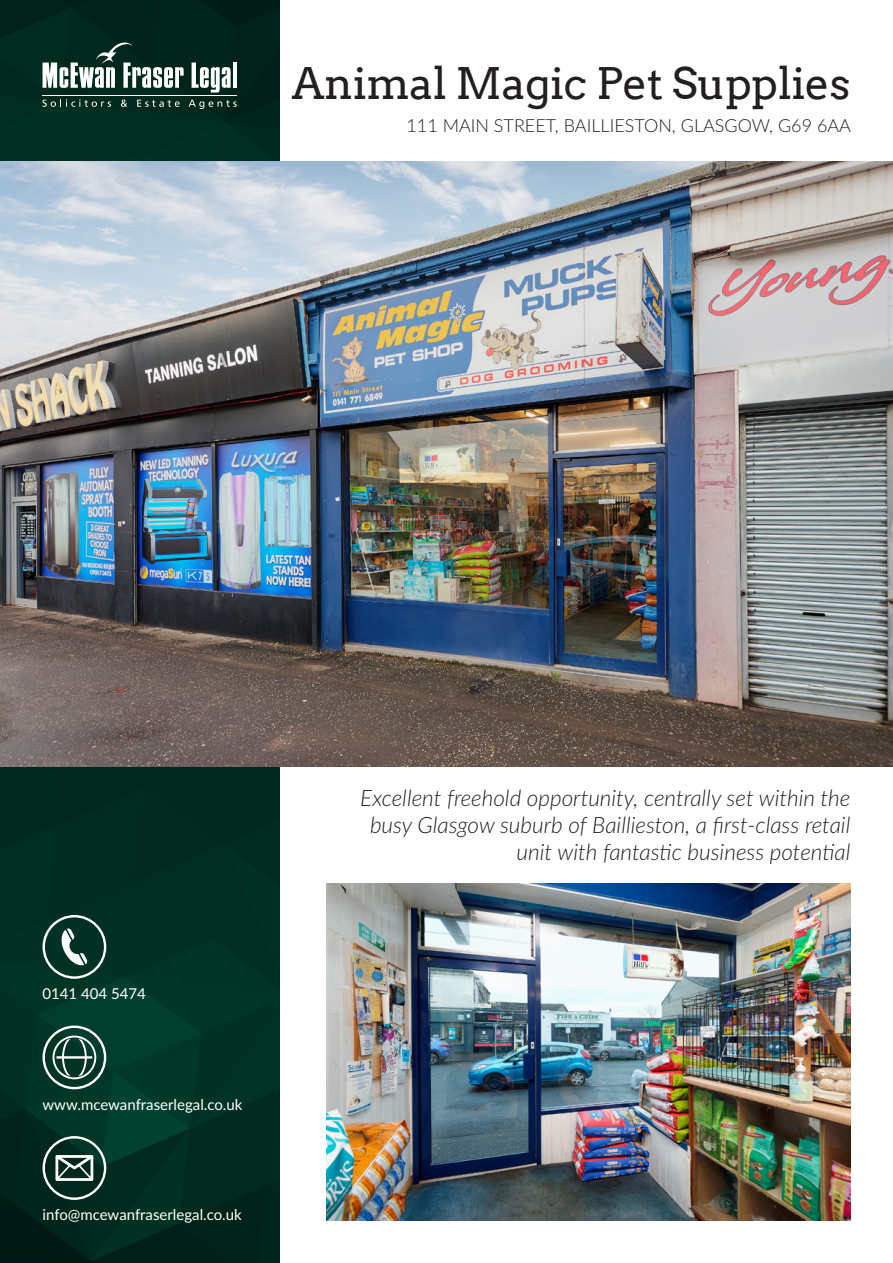
<style>
.page{position:relative;width:893px;height:1263px;background:#fff}
.page>*{position:absolute;margin:0;border:0;box-sizing:border-box;transform-origin:0 0}
.t1{font:43.5px "Arvo";letter-spacing:-.01em;color:#231f20}
.t2{font:italic 300 22.5px/27px "Lato";color:#231f20;text-align:right}
.t3{font:300 18px "Lato";color:#231f20}
.t4{font:15px "Lato";color:#fff}
</style>
<div class="page">
<img style="left:0;top:0;width:279px;height:1263px">
<img style="left:0;top:162px;width:893px;height:605px">
<svg style="left:43px;top:43px;width:141px;height:45px"></svg>
<svg style="left:192px;top:63px;width:39px;height:30px"></svg>
<hr style="left:233px;top:63px;width:4px;height:25px;background:#fff">
<hr style="left:43px;top:95px;width:194px;height:1px;background:#fff">
<svg style="left:43px;top:99px;width:68px;height:8px"></svg>
<svg style="left:121px;top:100px;width:6px;height:7px"></svg>
<svg style="left:137px;top:100px;width:43px;height:7px"></svg>
<svg style="left:189px;top:100px;width:48px;height:9px"></svg>
<img style="left:326px;top:883px;width:524px;height:337px">
<svg style="left:43px;top:915px;width:63px;height:64px;background:#335a4f"></svg>
<svg style="left:43px;top:1025px;width:63px;height:64px;background:#3a6559"></svg>
<svg style="left:43px;top:1136px;width:63px;height:64px;background:#3a5b52"></svg>
<h1 class="t1" style="left:292px;top:57px;width:560px">Animal Magic Pet Supplies</h1>
<p class="t3" style="left:406px;top:113px;width:446px">111 MAIN STREET, BAILLIESTON, GLASGOW, G69 6AA</p>
<p class="t4" style="left:43px;top:983px;width:105px">0141 404 5474</p>
<p class="t4" style="left:43px;top:1094px;width:201px">www.mcewanfraserlegal.co.uk</p>
<p class="t4" style="left:43px;top:1204px;width:201px">info@mcewanfraserlegal.co.uk</p>
<p class="t2" style="left:360px;top:783px;width:492px">Excellent freehold opportunity, centrally set within the busy Glasgow suburb of Baillieston, a first-class retail unit with fantastic business potential</p>
</div>
